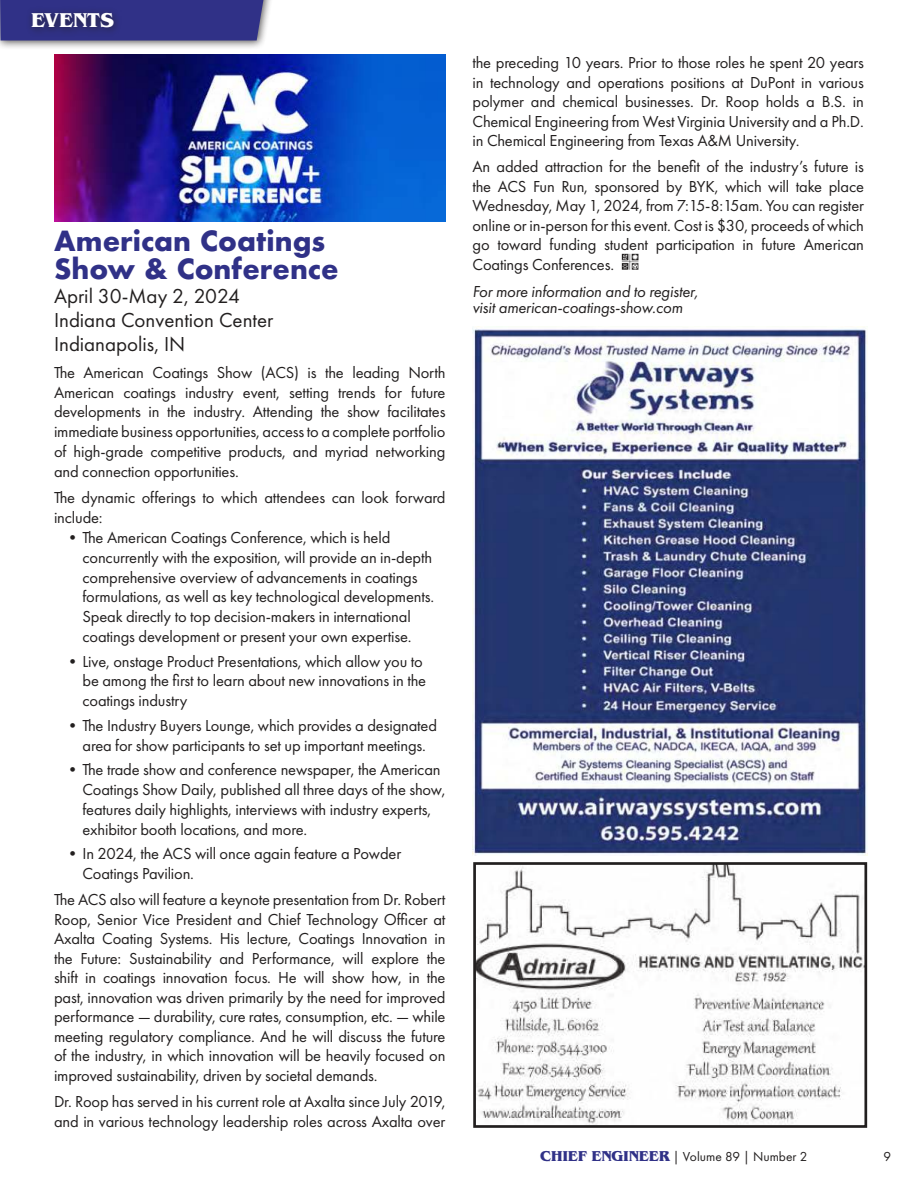
<style>
.page{position:relative;width:918px;height:1188px;background:#fff}
.page>*{position:absolute;margin:0;border:0;box-sizing:border-box;transform-origin:0 0}
.t1{font:700 27px/28.5px "Futura";color:#303187}
.t2{font:21px/24px "Futura PT";color:#221f1f}
.t3{font:700 21px "Benguiat Pro ITC";color:#fff}
.t4{font:16.5px/19.5px "Futura PT";letter-spacing:-.01em;color:#221f1f}
.t5{font:italic 16.5px/16.5px "Futura PT";letter-spacing:-.01em;color:#221f1f}
.t6{font:13.5px "Futura PT";color:#221f1f}
.s1{font-family:"Benguiat Pro ITC";font-weight:700;font-size:15px;color:#303187}
</style>
<div class="page">
<div style="left:0;top:0;width:274px;height:50px;background:#221f1f;opacity:.75"></div>
<div style="left:0;top:0;width:263px;height:40px;background:#303187"></div>
<div style="left:26px;top:6px;width:97px;height:31px;background:#221f1f;opacity:.75"></div>
<svg style="left:622px;top:254px;width:16px;height:16px"></svg>
<img style="left:477px;top:866px;width:386px;height:258px">
<div style="left:473px;top:862px;width:394px;height:266px;border:3px solid #221f1f"></div>
<img style="left:472px;top:326px;width:396px;height:529px">
<img style="left:54px;top:54px;width:392px;height:168px">
<p class="t3" style="left:31px;top:12px;width:84px">EVENTS</p>
<h1 class="t1" style="left:54px;top:229px;width:286px">American Coatings<br>Show &amp; Conference</h1>
<p class="t2" style="left:54px;top:286px;width:221px">April 30-May 2, 2024<br>Indiana Convention Center<br>Indianapolis, IN</p>
<p class="t4" style="left:54px;top:364px;width:393px;text-align:justify">The American Coatings Show (ACS) is the leading North American coatings industry event, setting trends for future developments in the industry. Attending the show facilitates immediate business opportunities, access to a complete portfolio of high-grade competitive products, and myriad networking and connection opportunities.</p>
<p class="t4" style="left:54px;top:489px;width:393px">The dynamic offerings to which attendees can look forward include:</p>
<p class="t4" style="left:82px;top:529px;width:353px;text-indent:-18px">• The American Coatings Conference, which is held concurrently with the exposition, will provide an in-depth comprehensive overview of advancements in coatings formulations, as well as key technological developments.<br>Speak directly to top decision-makers in international coatings development or present your own expertise.</p>
<p class="t4" style="left:82px;top:652px;width:345px;text-indent:-18px">• Live, onstage Product Presentations, which allow you to be among the first to learn about new innovations in the coatings industry</p>
<p class="t4" style="left:64px;top:717px;width:374px;text-align:center">• The Industry Buyers Lounge, which provides a designated area for show participants to set up important meetings.</p>
<p class="t4" style="left:82px;top:761px;width:365px;text-indent:-18px">• The trade show and conference newspaper, the American Coatings Show Daily, published all three days of the show, features daily highlights, interviews with industry experts, exhibitor booth locations, and more.</p>
<p class="t4" style="left:82px;top:845px;width:320px;text-indent:-18px">• In 2024, the ACS will once again feature a Powder<br>Coatings Pavilion.</p>
<p class="t4" style="left:54px;top:891px;width:393px;text-align:justify">The ACS also will feature a keynote presentation from Dr. Robert Roop, Senior Vice President and Chief Technology Officer at Axalta Coating Systems. His lecture, Coatings Innovation in the Future: Sustainability and Performance, will explore the shift in coatings innovation focus. He will show how, in the past, innovation was driven primarily by the need for improved performance — durability, cure rates, consumption, etc. — while meeting regulatory compliance. And he will discuss the future of the industry, in which innovation will be heavily focused on improved sustainability, driven by societal demands.</p>
<p class="t4" style="left:54px;top:1093px;width:393px">Dr. Roop has served in his current role at Axalta since July 2019, and in various technology leadership roles across Axalta over</p>
<p class="t4" style="left:473px;top:54px;width:393px;text-align:justify">the preceding 10 years. Prior to those roles he spent 20 years in technology and operations positions at DuPont in various polymer and chemical businesses. Dr. Roop holds a B.S. in Chemical Engineering from West Virginia University and a Ph.D. in Chemical Engineering from Texas A&amp;M University.</p>
<p class="t4" style="left:473px;top:158px;width:393px;text-align:justify">An added attraction for the benefit of the industry’s future is the ACS Fun Run, sponsored by BYK, which will take place Wednesday, May 1, 2024, from 7:15-8:15am. You can register online or in-person for this event. Cost is $30, proceeds of which go toward funding student participation in future American Coatings Conferences.</p>
<p class="t5" style="left:472px;top:284px;width:227px">For more information and to register, visit american-coatings-show.com</p>
<p class="t6" style="left:540px;top:1151px;width:269px"><span class="s1">CHIEF ENGINEER</span> | Volume 89 | Number 2</p>
<p class="t6" style="left:883px;top:1151px;width:9px">9</p>
</div>
